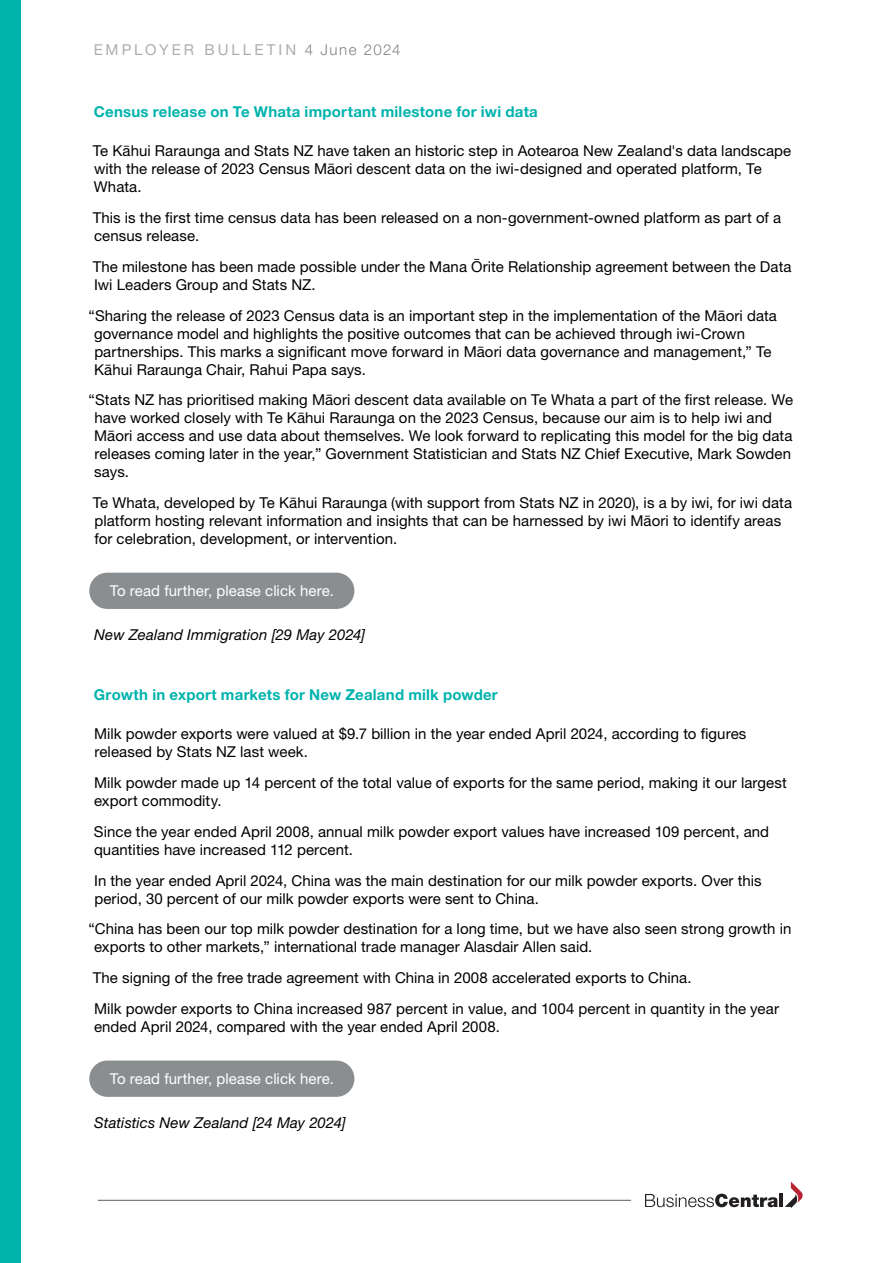
<style>
.page{position:relative;width:893px;height:1263px;background:#fff}
.page>*{position:absolute;margin:0;border:0;box-sizing:border-box;transform-origin:0 0}
.t1{font:15px/18px "Helvetica Neue LT Pro";letter-spacing:.005em;color:#000}
.t2{font:700 15px "Helvetica Neue LT Pro";letter-spacing:.015em;color:#00b3ad}
.t3{font:italic 15px "Helvetica Neue LT Pro";letter-spacing:.005em;color:#000}
.t4{font:15px "Helvetica Neue LT Pro";letter-spacing:.005em;color:#fff}
.t5{font:15px "Helvetica Neue LT Pro";letter-spacing:.2em;color:#5c5b63}
.s1{font-weight:300;color:#000}
</style>
<div class="page">
<div style="left:0;top:0;width:21px;height:1263px;background:#00b3ad"></div>
<hr style="left:98px;top:1200px;width:533px;height:1px;background:#5c5b63">
<svg style="left:645px;top:1194px;width:133px;height:13px"></svg>
<hr style="left:779px;top:1194px;width:4px;height:13px;background:#231f20">
<svg style="left:785px;top:1181px;width:18px;height:27px"></svg>
<div style="left:89px;top:573px;width:265px;height:36px;background:#8b8e90;border-radius:18px"></div>
<div style="left:89px;top:1060px;width:265px;height:37px;background:#8b8e90;border-radius:18px"></div>
<p class="t5" style="left:94px;top:41px;width:309px">EMPLOYER BULLETIN <span class="s1">4 June 2024</span></p>
<p class="t2" style="left:94px;top:102px;width:445px">Census release on Te Whata important milestone for iwi data</p>
<p class="t1" style="left:93px;top:142px;width:700px">Te Kāhui Raraunga and Stats NZ have taken an historic step in Aotearoa New Zealand's data landscape with the release of 2023 Census Māori descent data on the iwi-designed and operated platform, Te<br>Whata.</p>
<p class="t1" style="left:93px;top:208px;width:690px">This is the first time census data has been released on a non-government-owned platform as part of a census release.</p>
<p class="t1" style="left:93px;top:257px;width:700px">The milestone has been made possible under the Mana Ōrite Relationship agreement between the Data<br>Iwi Leaders Group and Stats NZ.</p>
<p class="t1" style="left:94px;top:306px;width:684px;text-indent:-5px">“Sharing the release of 2023 Census data is an important step in the implementation of the Māori data governance model and highlights the positive outcomes that can be achieved through iwi-Crown partnerships. This marks a significant move forward in Māori data governance and management,” Te Kāhui Raraunga Chair, Rahui Papa says.</p>
<p class="t1" style="left:94px;top:391px;width:700px;text-indent:-6px">“Stats NZ has prioritised making Māori descent data available on Te Whata a part of the first release. We have worked closely with Te Kāhui Raraunga on the 2023 Census, because our aim is to help iwi and Māori access and use data about themselves. We look forward to replicating this model for the big data releases coming later in the year,” Government Statistician and Stats NZ Chief Executive, Mark Sowden says.</p>
<p class="t1" style="left:93px;top:493px;width:701px">Te Whata, developed by Te Kāhui Raraunga (with support from Stats NZ in 2020), is a by iwi, for iwi data platform hosting relevant information and insights that can be harnessed by iwi Māori to identify areas for celebration, development, or intervention.</p>
<p class="t4" style="left:110px;top:581px;width:226px">To read further, please click here.</p>
<p class="t3" style="left:94px;top:625px;width:273px">New Zealand Immigration [29 May 2024]</p>
<p class="t2" style="left:94px;top:685px;width:405px">Growth in export markets for New Zealand milk powder</p>
<p class="t1" style="left:94px;top:725px;width:654px">Milk powder exports were valued at $9.7 billion in the year ended April 2024, according to figures released by Stats NZ last week.</p>
<p class="t1" style="left:94px;top:773px;width:694px">Milk powder made up 14 percent of the total value of exports for the same period, making it our largest export commodity.</p>
<p class="t1" style="left:94px;top:822px;width:677px">Since the year ended April 2008, annual milk powder export values have increased 109 percent, and quantities have increased 112 percent.</p>
<p class="t1" style="left:94px;top:871px;width:669px">In the year ended April 2024, China was the main destination for our milk powder exports. Over this period, 30 percent of our milk powder exports were sent to China.</p>
<p class="t1" style="left:94px;top:920px;width:699px;text-indent:-5px">“China has been our top milk powder destination for a long time, but we have also seen strong growth in exports to other markets,” international trade manager Alasdair Allen said.</p>
<p class="t1" style="left:93px;top:962px;width:688px;line-height:30.8px">The signing of the free trade agreement with China in 2008 accelerated exports to China.<br>Milk powder exports to China increased 987 percent in value, and 1004 percent in quantity in the year</p>
<p class="t1" style="left:94px;top:1017px;width:407px">ended April 2024, compared with the year ended April 2008.</p>
<p class="t4" style="left:110px;top:1069px;width:226px">To read further, please click here.</p>
<p class="t3" style="left:94px;top:1113px;width:253px">Statistics New Zealand [24 May 2024]</p>
</div>
